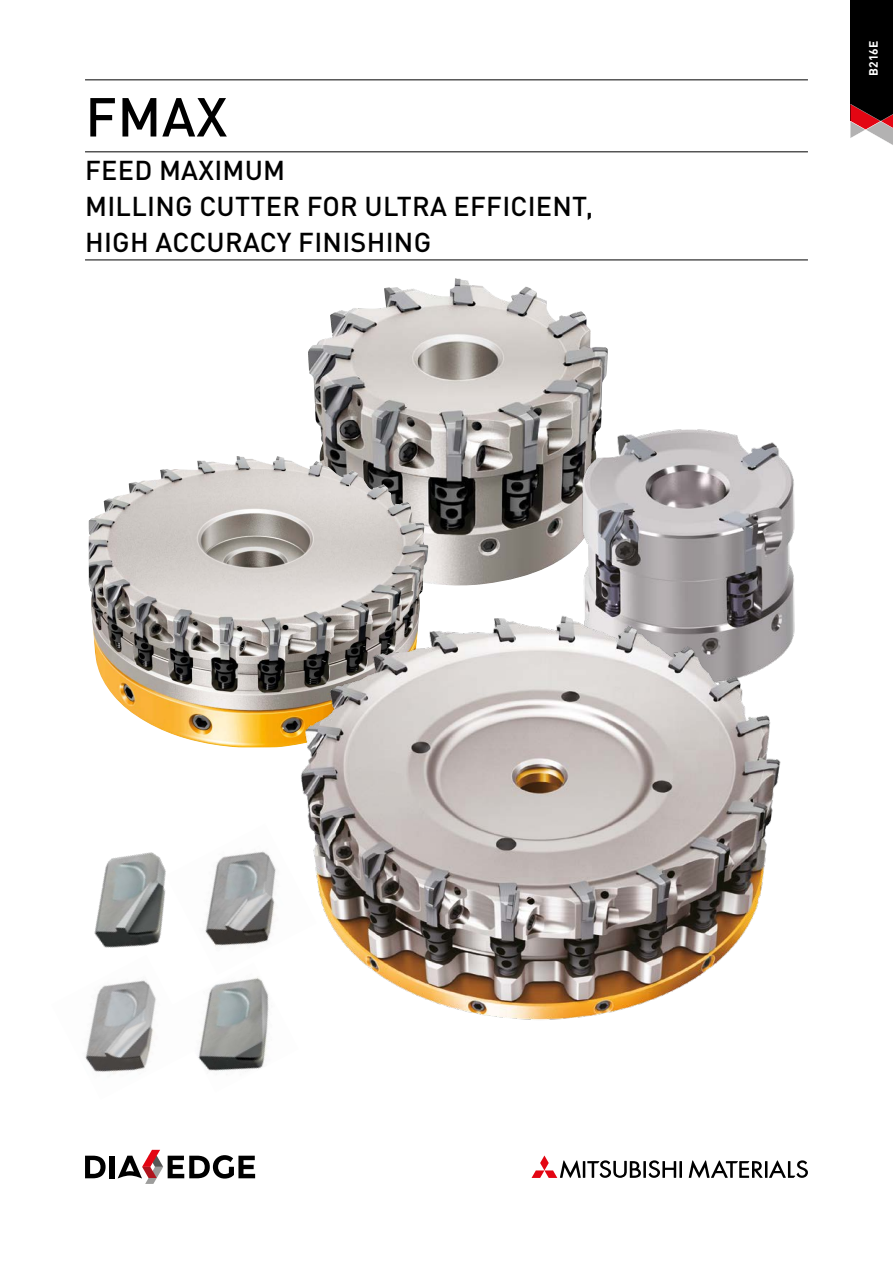
<style>
.page{position:relative;width:893px;height:1263px;background:#fff}
.page>*{position:absolute;margin:0;border:0;box-sizing:border-box;transform-origin:0 0}
.MHG_Headline_36_36pt{font:500 54px "DIN Pro";color:#000}
.MHG_Subline_18_24pt{font:500 27px/36px "DIN Pro";letter-spacing:.01em;color:#000}
.MHG_Register_Marker{font:700 12px "DIN Pro";color:#fff}
</style>
<div class="page">
<div style="left:850px;top:0;width:43px;height:121px;background:#000"></div>
<svg style="left:850px;top:104px;width:43px;height:41px"></svg>
<hr style="left:679px;top:1161px;width:3px;height:17px;background:#000">
<hr style="left:643px;top:1161px;width:3px;height:17px;background:#000">
<svg style="left:649px;top:1160px;width:27px;height:18px"></svg>
<svg style="left:689px;top:1160px;width:119px;height:18px"></svg>
<svg style="left:531px;top:1155px;width:110px;height:23px"></svg>
<svg style="left:85px;top:1156px;width:21px;height:22px"></svg>
<div style="left:110px;top:1156px;width:5px;height:22px;background:#000"></div>
<svg style="left:118px;top:1150px;width:137px;height:34px"></svg>
<hr style="left:85px;top:79px;width:723px;height:1px;background:#000">
<hr style="left:85px;top:151px;width:723px;height:1px;background:#000">
<img style="left:208px;top:851px;width:68px;height:96px">
<img style="left:198px;top:976px;width:71px;height:96px">
<img style="left:94px;top:852px;width:114px;height:126px">
<img style="left:85px;top:955px;width:111px;height:119px">
<img style="left:308px;top:286px;width:300px;height:300px">
<img style="left:580px;top:417px;width:215px;height:184px">
<img style="left:89px;top:456px;width:339px;height:291px">
<img style="left:292px;top:601px;width:503px;height:419px">
<hr style="left:85px;top:260px;width:723px;height:1px;background:#000">
<p class="MHG_Headline_36_36pt" style="left:85px;top:73px;width:144px">FMAX</p>
<p class="MHG_Subline_18_24pt" style="left:85px;top:149px;width:509px">FEED MAXIMUM<br>MILLING CUTTER FOR ULTRA EFFICIENT,<br>HIGH ACCURACY FINISHING</p>
<p class="MHG_Register_Marker" style="left:863px;top:76px;width:36px;rotate:-90deg">B216E</p>
</div>
